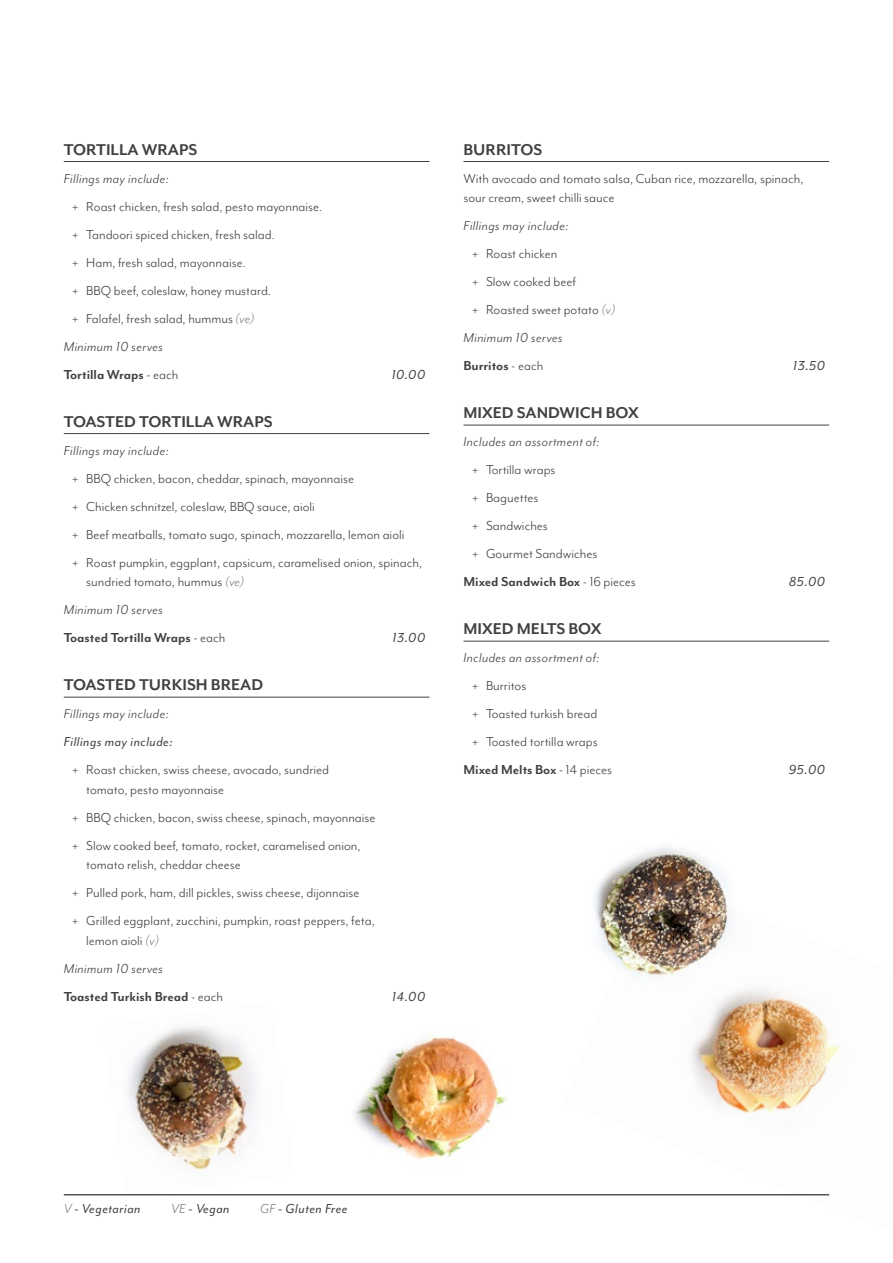
<style>
.page{position:relative;width:893px;height:1263px;background:#fff}
.page>*{position:absolute;margin:0;border:0;box-sizing:border-box;transform-origin:0 0}
.t1{font:700 18px "Mr Eaves Mod OT";color:#414042}
.t2{font:15px/28px "Mr Eaves Mod OT";color:#414042}
.t3{font:italic 15px "Mr Eaves Mod OT";letter-spacing:.03em;color:#414042}
.t4{font:700 15px/28px "Mr Eaves Mod OT";color:#414042}
.t5{font:italic 15px "Mr Eaves Mod OT";letter-spacing:.03em;color:#414042}
.s1{font-style:italic;color:#808285}
.s2{font-weight:400}
.s3{font-style:italic}
.s4{font-weight:700}
.s5{font-weight:400;font-style:italic;color:#808285}
.s6{font-weight:400;font-style:italic}
.s7{color:#808285}
</style>
<div class="page">
<hr style="left:64px;top:1194px;width:765px;height:1px;background:#000">
<img style="left:564px;top:1030px;width:277px;height:166px">
<img style="left:595px;top:846px;width:233px;height:184px">
<img style="left:353px;top:1036px;width:155px;height:124px">
<img style="left:102px;top:1026px;width:193px;height:170px">
<hr style="left:64px;top:161px;width:365px;height:1px;background:#414042">
<hr style="left:64px;top:433px;width:365px;height:1px;background:#414042">
<hr style="left:64px;top:697px;width:365px;height:1px;background:#414042">
<hr style="left:463px;top:161px;width:366px;height:1px;background:#414042">
<hr style="left:463px;top:425px;width:366px;height:1px;background:#414042">
<hr style="left:463px;top:641px;width:366px;height:1px;background:#414042">
<p class="t1" style="left:64px;top:140px;width:135px">TORTILLA WRAPS</p>
<p class="t3" style="left:64px;top:170px;width:107px">Fillings may include:</p>
<p class="t2" style="left:72px;top:192px;width:252px">+ Roast chicken, fresh salad, pesto mayonnaise.</p>
<p class="t2" style="left:72px;top:220px;width:204px">+ Tandoori spiced chicken, fresh salad.</p>
<p class="t2" style="left:72px;top:248px;width:175px">+ Ham, fresh salad, mayonnaise.</p>
<p class="t2" style="left:72px;top:276px;width:200px">+ BBQ beef, coleslaw, honey mustard.</p>
<p class="t2" style="left:72px;top:304px;width:184px">+ Falafel, fresh salad, hummus <span class="s1">(ve)</span></p>
<p class="t3" style="left:64px;top:338px;width:101px">Minimum 10 serves</p>
<p class="t4" style="left:64px;top:360px;width:116px">Tortilla Wraps <span class="s2">- each</span></p>
<p class="t5" style="left:392px;top:366px;width:35px">10.00</p>
<p class="t1" style="left:64px;top:412px;width:210px">TOASTED TORTILLA WRAPS</p>
<p class="t3" style="left:64px;top:442px;width:107px">Fillings may include:</p>
<p class="t2" style="left:72px;top:464px;width:351px">+ BBQ chicken, bacon, cheddar, spinach, mayonnaise<br>+ Chicken schnitzel, coleslaw, BBQ sauce, aioli<br>+ Beef meatballs, tomato sugo, spinach, mozzarella, lemon aioli<br>+ Roast pumpkin, eggplant, capsicum, caramelised onion, spinach,</p>
<p class="t2" style="left:64px;top:568px;width:182px;text-indent:22px">sundried tomato, hummus <span class="s1">(ve)<br></span><span class="s3">Minimum 10 serves<br></span><span class="s4">Toasted Tortilla Wraps</span> - each</p>
<p class="t5" style="left:392px;top:630px;width:34px">13.00</p>
<p class="t1" style="left:64px;top:675px;width:201px">TOASTED TURKISH BREAD</p>
<p class="t3" style="left:64px;top:706px;width:107px">Fillings may include:</p>
<p class="t5" style="left:64px;top:734px;width:111px">Fillings may include:</p>
<p class="t2" style="left:86px;top:760px;width:244px;line-height:19.5px;text-indent:-14px">+ Roast chicken, swiss cheese, avocado, sundried tomato, pesto mayonnaise</p>
<p class="t2" style="left:72px;top:804px;width:305px">+ BBQ chicken, bacon, swiss cheese, spinach, mayonnaise + Slow cooked beef, tomato, rocket, caramelised onion,</p>
<p class="t2" style="left:72px;top:851px;width:304px;text-indent:14px">tomato relish, cheddar cheese<br>+ Pulled pork, ham, dill pickles, swiss cheese, dijonnaise<br>+ Grilled eggplant, zucchini, pumpkin, roast peppers, feta,</p>
<p class="t4" style="left:64px;top:927px;width:161px;text-indent:22px"><span class="s2">lemon aioli</span> <span class="s5">(v)<br></span><span class="s6">Minimum 10 serves<br></span>Toasted Turkish Bread <span class="s2">- each</span></p>
<p class="t5" style="left:392px;top:988px;width:35px">14.00</p>
<p class="t1" style="left:463px;top:140px;width:80px">BURRITOS</p>
<p class="t2" style="left:463px;top:169px;width:342px;line-height:19.5px">With avocado and tomato salsa, Cuban rice, mozzarella, spinach, sour cream, sweet chilli sauce</p>
<p class="t3" style="left:463px;top:218px;width:107px">Fillings may include:</p>
<p class="t2" style="left:472px;top:240px;width:87px">+ Roast chicken</p>
<p class="t2" style="left:472px;top:268px;width:105px">+ Slow cooked beef</p>
<p class="t2" style="left:472px;top:296px;width:145px">+ Roasted sweet potato <span class="s1">(v)</span></p>
<p class="t3" style="left:463px;top:330px;width:101px">Minimum 10 serves</p>
<p class="t4" style="left:463px;top:352px;width:81px">Burritos <span class="s2">- each</span></p>
<p class="t5" style="left:793px;top:358px;width:33px">13.50</p>
<p class="t1" style="left:463px;top:403px;width:177px">MIXED SANDWICH BOX</p>
<p class="t3" style="left:463px;top:434px;width:138px">Includes an assortment of:</p>
<p class="t2" style="left:472px;top:456px;width:85px">+ Tortilla wraps</p>
<p class="t2" style="left:472px;top:484px;width:68px">+ Baguettes</p>
<p class="t2" style="left:472px;top:512px;width:77px">+ Sandwiches</p>
<p class="t2" style="left:472px;top:540px;width:127px">+ Gourmet Sandwiches</p>
<p class="t4" style="left:463px;top:568px;width:174px">Mixed Sandwich Box <span class="s2">- 16 pieces</span></p>
<p class="t5" style="left:789px;top:574px;width:38px">85.00</p>
<p class="t1" style="left:463px;top:619px;width:139px">MIXED MELTS BOX</p>
<p class="t3" style="left:463px;top:650px;width:138px">Includes an assortment of:</p>
<p class="t2" style="left:472px;top:672px;width:56px">+ Burritos</p>
<p class="t2" style="left:472px;top:700px;width:127px">+ Toasted turkish bread</p>
<p class="t2" style="left:472px;top:728px;width:127px">+ Toasted tortilla wraps</p>
<p class="t4" style="left:463px;top:756px;width:150px">Mixed Melts Box <span class="s2">- 14 pieces</span></p>
<p class="t5" style="left:789px;top:762px;width:38px">95.00</p>
<p class="t5" style="left:64px;top:1200px;width:78px"><span class="s7">V</span> - Vegetarian</p>
<p class="t5" style="left:171px;top:1200px;width:60px"><span class="s7">VE</span> - Vegan</p>
<p class="t5" style="left:260px;top:1200px;width:89px"><span class="s7">GF</span> - Gluten Free</p>
</div>
